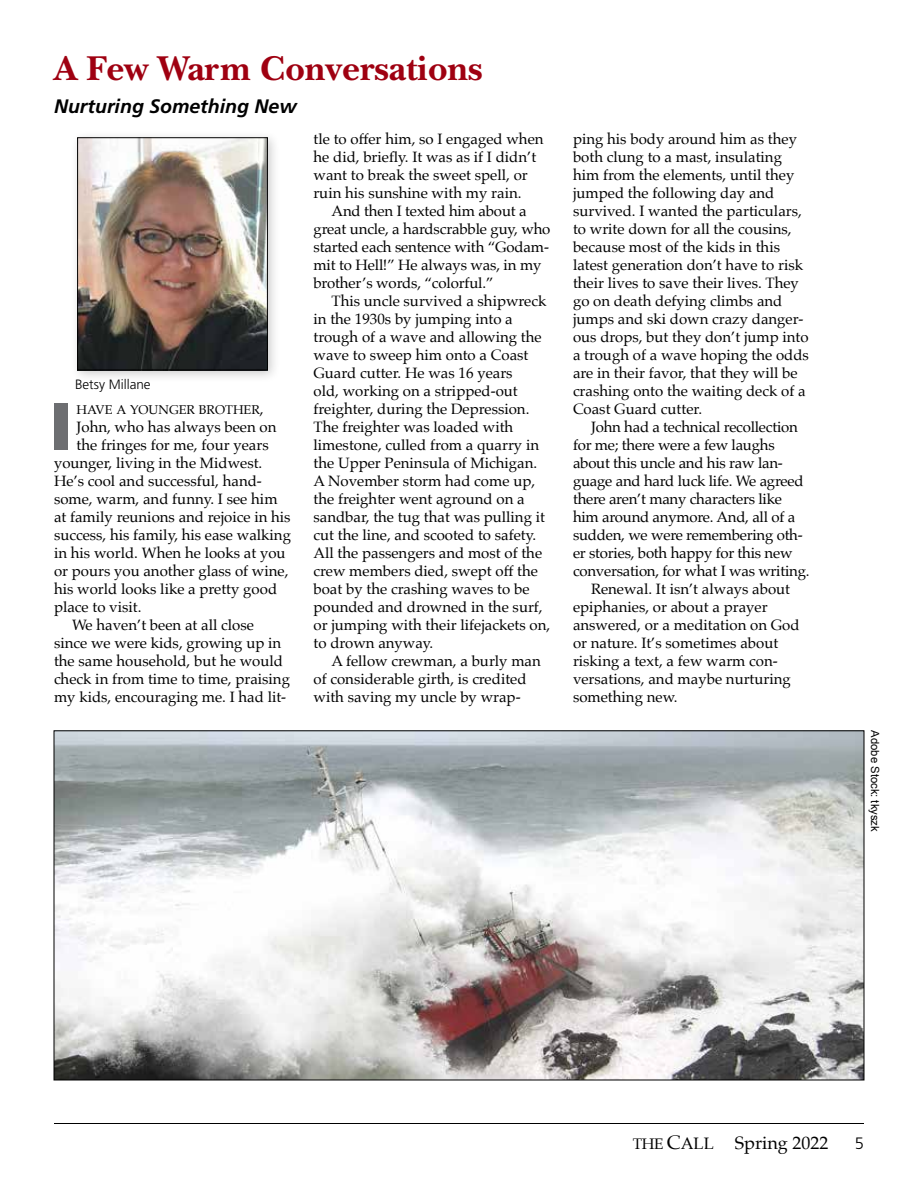
<style>
.page{position:relative;width:918px;height:1188px;background:#fff}
.page>*{position:absolute;margin:0;border:0;box-sizing:border-box;transform-origin:0 0}
.t1{font:700 68.25px "Gill Sans";color:#6d6e71}
.t2{font:700 36px "New Baskerville";color:#9f0011}
.t3{font:italic 700 19.5px "Frutiger";color:#000}
.t4{font:18px "Palatino";color:#000}
.t5{font:300 16.5px "Frutiger";color:#000}
.t6{font:15px/18px "Palatino";color:#000}
.t7{font:300 13.5px "Frutiger";color:#000}
.t8{font:12.75px "Palatino Roman SC850";color:#000}
.t9{font:11.25px "Arial";color:#000}
.s1{font-family:"Palatino";font-size:15px}
.s2{font-family:"Palatino Roman SC850";font-size:15.3px}
.s3{font-family:"Palatino Roman SC850";font-size:19.5px}
.s4{font-family:"Palatino Roman SC850";font-size:16.65px}
</style>
<div class="page">
<hr style="left:54px;top:1123px;width:810px;height:1px;background:#000">
<div style="left:70px;top:130px;width:211px;height:253px;background:#000;opacity:.2"></div>
<img style="left:79px;top:139px;width:187px;height:229px">
<div style="left:77px;top:137px;width:191px;height:233px;border:1px solid #000"></div>
<img style="left:56px;top:732px;width:806px;height:346px">
<h2 class="t2" style="left:54px;top:48px;width:430px">A Few Warm Conversations</h2>
<h3 class="t3" style="left:54px;top:94px;width:244px">Nurturing Something New</h3>
<p class="t7" style="left:75px;top:377px;width:77px">Betsy Millane</p>
<h1 class="t1" style="left:48px;top:373px;width:27px">I</h1>
<p class="t8" style="left:77px;top:399px;width:189px">HAVE A YOUNGER BROTHER<span class="s1">,</span></p>
<p class="t6" style="left:77px;top:418px;width:202px">John, who has always been on</p>
<p class="t6" style="left:77px;top:436px;width:194px">the fringes for me, four years</p>
<p class="t6" style="left:54px;top:454px;width:210px">younger, living in the Midwest.</p>
<p class="t6" style="left:54px;top:472px;width:209px">He’s cool and successful, hand-</p>
<p class="t6" style="left:54px;top:490px;width:225px">some, warm, and funny. I see him</p>
<p class="t6" style="left:54px;top:508px;width:238px">at family reunions and rejoice in his</p>
<p class="t6" style="left:54px;top:526px;width:239px">success, his family, his ease walking</p>
<p class="t6" style="left:54px;top:544px;width:233px">in his world. When he looks at you</p>
<p class="t6" style="left:54px;top:562px;width:236px">or pours you another glass of wine,</p>
<p class="t6" style="left:54px;top:580px;width:225px">his world looks like a pretty good</p>
<p class="t6" style="left:54px;top:598px;width:89px">place to visit.</p>
<p class="t6" style="left:72px;top:616px;width:184px">We haven’t been at all close</p>
<p class="t6" style="left:54px;top:634px;width:229px">since we were kids, growing up in</p>
<p class="t6" style="left:54px;top:652px;width:230px">the same household, but he would</p>
<p class="t6" style="left:54px;top:670px;width:238px">check in from time to time, praising</p>
<p class="t6" style="left:54px;top:688px;width:234px">my kids, encouraging me. I had lit-</p>
<p class="t6" style="left:314px;top:130px;width:232px">tle to offer him, so I engaged when he did, briefly. It was as if I didn’t want to break the sweet spell, or ruin his sunshine with my rain.</p>
<p class="t6" style="left:314px;top:202px;width:238px;text-indent:18px">And then I texted him about a great uncle, a hardscrabble guy, who started each sentence with “Godam&shy;mit to Hell!” He always was, in my brother’s words, “colorful.”</p>
<p class="t6" style="left:314px;top:292px;width:238px;text-indent:18px">This uncle survived a shipwreck in the 1930s by jumping into a trough of a wave and allowing the wave to sweep him onto a Coast<br>Guard cutter. He was 16 years<br>old, working on a stripped-out freighter, during the Depression.<br>The freighter was loaded with limestone, culled from a quarry in the Upper Peninsula of Michigan.<br>A November storm had come up, the freighter went aground on a sandbar, the tug that was pulling it cut the line, and scooted to safety.<br>All the passengers and most of the crew members died, swept off the boat by the crashing waves to be pounded and drowned in the surf, or jumping with their lifejackets on, to drown anyway.</p>
<p class="t6" style="left:314px;top:652px;width:229px;text-indent:18px">A fellow crewman, a burly man of considerable girth, is credited with saving my uncle by wrap-</p>
<p class="t6" style="left:573px;top:130px;width:238px">ping his body around him as they both clung to a mast, insulating him from the elements, until they jumped the following day and survived. I wanted the particulars, to write down for all the cousins, because most of the kids in this latest generation don’t have to risk their lives to save their lives. They go on death defying climbs and jumps and ski down crazy danger&shy;ous drops, but they don’t jump into a trough of a wave hoping the odds are in their favor, that they will be crashing onto the waiting deck of a<br>Coast Guard cutter.</p>
<p class="t6" style="left:591px;top:418px;width:208px">John had a technical recollection</p>
<p class="t6" style="left:573px;top:436px;width:203px">for me; there were a few laughs</p>
<p class="t6" style="left:573px;top:454px;width:211px">about this uncle and his raw lan-</p>
<p class="t6" style="left:573px;top:472px;width:232px">guage and hard luck life. We agreed</p>
<p class="t6" style="left:573px;top:490px;width:210px">there aren’t many characters like</p>
<p class="t6" style="left:573px;top:508px;width:224px">him around anymore. And, all of a</p>
<p class="t6" style="left:573px;top:526px;width:231px">sudden, we were remembering oth-</p>
<p class="t6" style="left:573px;top:544px;width:221px">er stories, both happy for this new</p>
<p class="t6" style="left:573px;top:562px;width:238px">conversation, for what I was writing.</p>
<p class="t6" style="left:591px;top:580px;width:201px">Renewal. It isn’t always about</p>
<p class="t6" style="left:573px;top:598px;width:196px">epiphanies, or about a prayer</p>
<p class="t6" style="left:573px;top:616px;width:228px">answered, or a meditation on God</p>
<p class="t6" style="left:573px;top:634px;width:207px">or nature. It’s sometimes about</p>
<p class="t6" style="left:573px;top:652px;width:206px">risking a text, a few warm con-</p>
<p class="t6" style="left:573px;top:670px;width:219px">versations, and maybe nurturing</p>
<p class="t6" style="left:573px;top:688px;width:106px">something new.</p>
<p class="t9" style="left:883px;top:730px;width:103px;rotate:90deg">Adobe Stock: tkyszk</p>
<p class="t4" style="left:633px;top:1128px;width:197px"><span class="s2">THE</span> <span class="s3">C</span><span class="s4">ALL</span> Spring 2022</p>
<p class="t5" style="left:855px;top:1134px;width:11px">5</p>
</div>
